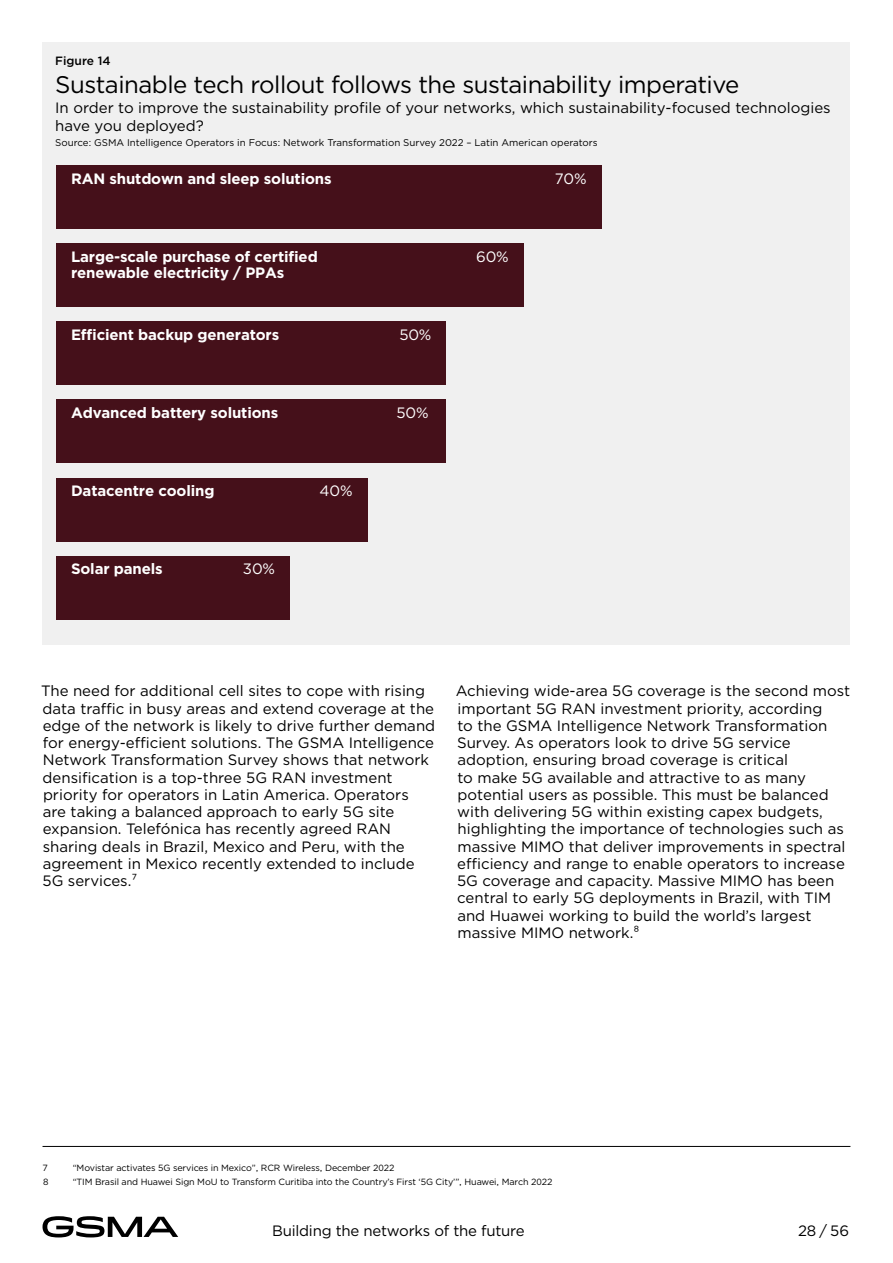
<style>
.page{position:relative;width:893px;height:1263px;background:#fff}
.page>*{position:absolute;margin:0;border:0;box-sizing:border-box;transform-origin:0 0}
.Fig_title{font:24px "Gotham";letter-spacing:-.02em;color:#000}
.B1{font:15px/17.2px "Gotham";color:#000}
.t1{font:700 15px/15.8px "Gotham";letter-spacing:-.01em;color:#fff}
.Fig_title-2{font:15px/17.2px "Gotham";color:#000}
.t2{font:15px "Gotham";letter-spacing:-.01em;color:#fff}
.Fig_number{font:500 12px "Gotham";color:#000}
.Fig_source{font:9.75px "Gotham";color:#000}
.Footnote{font:9px "Gotham";letter-spacing:-.01em;color:#000}
</style>
<div class="page">
<svg style="left:43px;top:1216px;width:135px;height:21px"></svg>
<hr style="left:43px;top:1146px;width:807px;height:1px;background:#000">
<div style="left:43px;top:43px;width:807px;height:602px;background:#f0f0f0"></div>
<div style="left:56px;top:166px;width:546px;height:63px;background:#45101a"></div>
<div style="left:56px;top:244px;width:468px;height:63px;background:#45101a"></div>
<div style="left:56px;top:322px;width:390px;height:63px;background:#45101a"></div>
<div style="left:56px;top:400px;width:390px;height:63px;background:#45101a"></div>
<div style="left:56px;top:478px;width:312px;height:63px;background:#45101a"></div>
<div style="left:56px;top:556px;width:234px;height:63px;background:#45101a"></div>
<p class="Fig_number" style="left:55px;top:53px;width:57px">Figure 14</p>
<p class="Fig_title" style="left:55px;top:69px;width:686px">Sustainable tech rollout follows the sustainability imperative</p>
<p class="Fig_title-2" style="left:55px;top:99px;width:777px">In order to improve the sustainability profile of your networks, which sustainability-focused technologies have you deployed?</p>
<p class="Fig_source" style="left:55px;top:136px;width:544px">Source: GSMA Intelligence Operators in Focus: Network Transformation Survey 2022 – Latin American operators</p>
<p class="t1" style="left:71px;top:170px;width:262px">RAN shutdown and sleep solutions</p>
<p class="t1" style="left:71px;top:249px;width:248px">Large-scale purchase of certified renewable electricity / PPAs</p>
<p class="t1" style="left:71px;top:327px;width:210px">E cient backup generators</p>
<p class="t1" style="left:71px;top:405px;width:209px">Advanced battery solutions</p>
<p class="t1" style="left:71px;top:483px;width:145px">Datacentre cooling</p>
<p class="t1" style="left:71px;top:561px;width:93px">Solar panels</p>
<p class="t2" style="left:243px;top:559px;width:34px">30%</p>
<p class="t2" style="left:320px;top:481px;width:35px">40%</p>
<p class="t2" style="left:399px;top:325px;width:34px">50%</p>
<p class="t2" style="left:397px;top:403px;width:34px">50%</p>
<p class="t2" style="left:476px;top:247px;width:34px">60%</p>
<p class="t2" style="left:555px;top:169px;width:33px">70%</p>
<p class="B1" style="left:41px;top:682px;width:396px">The need for additional cell sites to cope with rising data traffic in busy areas and extend coverage at the edge of the network is likely to drive further demand for energy-efficient solutions. The GSMA Intelligence Network Transformation Survey shows that network densification is a top-three 5G RAN investment priority for operators in Latin America. Operators<br>are taking a balanced approach to early 5G site expansion. Telefónica has recently agreed RAN sharing deals in Brazil, Mexico and Peru, with the agreement in Mexico recently extended to include 5G services.7</p>
<p class="B1" style="left:456px;top:682px;width:396px">Achieving wide-area 5G coverage is the second most important 5G RAN investment priority, according<br>to the GSMA Intelligence Network Transformation Survey. As operators look to drive 5G service adoption, ensuring broad coverage is critical<br>to make 5G available and attractive to as many potential users as possible. This must be balanced with delivering 5G within existing capex budgets, highlighting the importance of technologies such as massive MIMO that deliver improvements in spectral efficiency and range to enable operators to increase 5G coverage and capacity. Massive MIMO has been central to early 5G deployments in Brazil, with TIM and Huawei working to build the world’s largest massive MIMO network.8</p>
<p class="Footnote" style="left:42px;top:1162px;width:7px">7</p>
<p class="Footnote" style="left:73px;top:1162px;width:323px">“Movistar activates 5G services in Mexico”, RCR Wireless, December 2022</p>
<p class="Footnote" style="left:43px;top:1176px;width:7px">8</p>
<p class="Footnote" style="left:73px;top:1176px;width:481px">“TIM Brasil and Huawei Sign MoU to Transform Curitiba into the Country’s First ‘5G City’”, Huawei, March 2022</p>
<p class="B1" style="left:272px;top:1222px;width:254px">Building the networks of the future</p>
<p class="B1" style="left:798px;top:1222px;width:53px">28 / 56</p>
</div>
